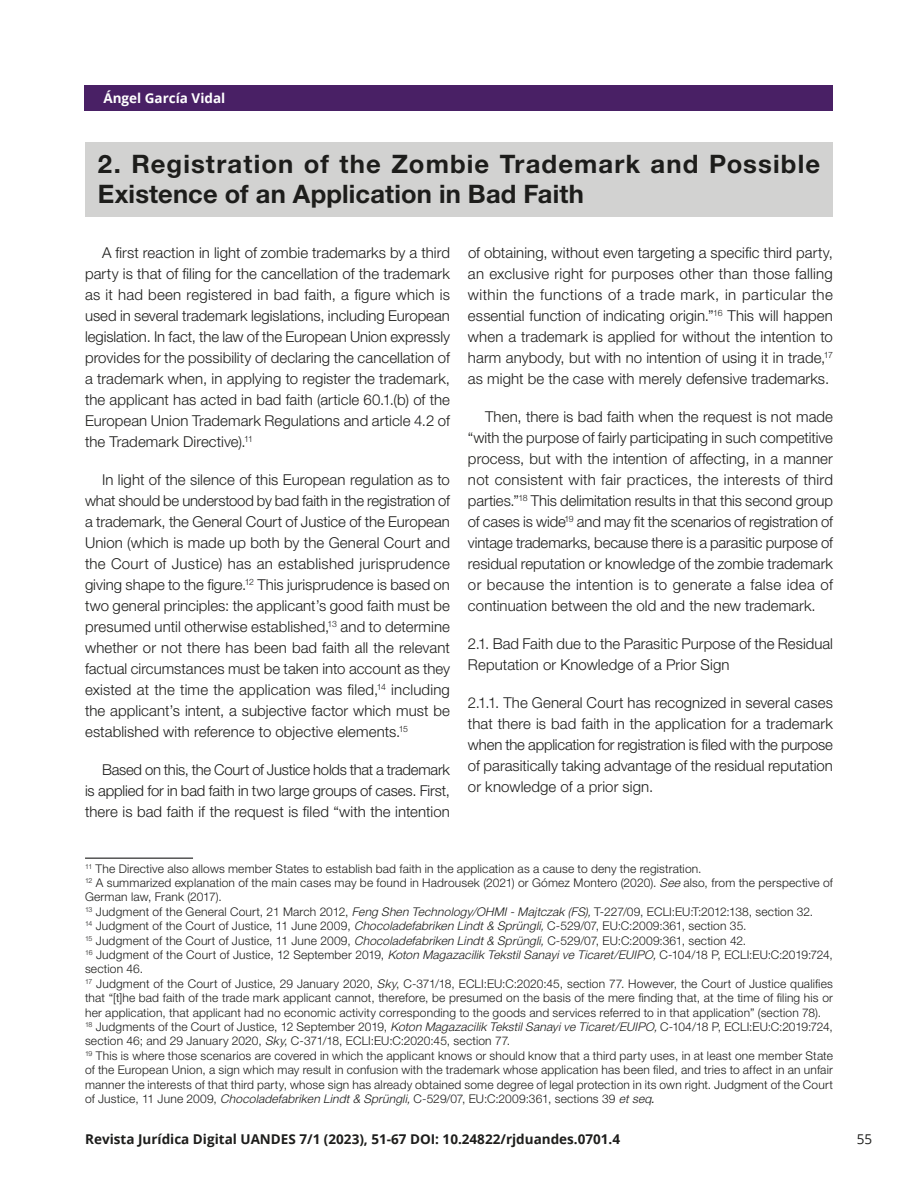
<style>
.page{position:relative;width:918px;height:1188px;background:#fff}
.page>*{position:absolute;margin:0;border:0;box-sizing:border-box;transform-origin:0 0}
.t1{font:700 25.5px/30.6px "Helvetica Neue LT Std";letter-spacing:.035em;color:#1d1d1b}
.t2{font:300 15px/21px "Helvetica Neue LT Std";letter-spacing:.005em;color:#1d1d1b;text-align:justify}
.t3{font:700 13.5px "Open Sans";color:#1d1d1b}
.t4{font:700 13.5px "Open Sans";color:#fff}
.t5{font:13.5px "Open Sans";color:#1d1d1b}
.t6{font:300 12px/14.4px "Helvetica Neue LT Std";letter-spacing:.015em;color:#1d1d1b}
.s1{font-style:italic}
.s2{font-family:"Helvetica Neue";font-weight:400;font-style:italic}
</style>
<div class="page">
<div style="left:84px;top:85px;width:749px;height:26px;background:#492065"></div>
<div style="left:85px;top:142px;width:748px;height:74px;background:#d2d2d1"></div>
<hr style="left:85px;top:858px;width:108px;height:1px;background:#1d1d1b">
<p class="t4" style="left:103px;top:89px;width:123px">Ángel García Vidal</p>
<h1 class="t1" style="left:98px;top:148px;width:724px">2. Registration of the Zombie Trademark and Possible<br>Existence of an Application in Bad Faith</h1>
<p class="t2" style="left:85px;top:242px;width:367px;text-indent:17px">A first reaction in light of zombie trademarks by a third party is that of filing for the cancellation of the trademark as it had been registered in bad faith, a figure which is used in several trademark legislations, including European legislation. In fact, the law of the European Union expressly provides for the possibility of declaring the cancellation of a trademark when, in applying to register the trademark, the applicant has acted in bad faith (article 60.1.(b) of the European Union Trademark Regulations and article 4.2 of the Trademark Directive).<sup>11</sup></p>
<p class="t2" style="left:85px;top:469px;width:367px;text-indent:17px">In light of the silence of this European regulation as to what should be understood by bad faith in the registration of a trademark, the General Court of Justice of the European Union (which is made up both by the General Court and the Court of Justice) has an established jurisprudence giving shape to the figure.<sup>12</sup> This jurisprudence is based on two general principles: the applicant’s good faith must be presumed until otherwise established,<sup>13</sup> and to determine whether or not there has been bad faith all the relevant factual circumstances must be taken into account as they existed at the time the application was filed,<sup>14</sup> including the applicant’s intent, a subjective factor which must be established with reference to objective elements.<sup>15</sup></p>
<p class="t2" style="left:85px;top:759px;width:366px;text-indent:17px">Based on this, the Court of Justice holds that a trademark is applied for in bad faith in two large groups of cases. First, there is bad faith if the request is filed “with the intention</p>
<p class="t2" style="left:468px;top:242px;width:366px">of obtaining, without even targeting a specific third party, an exclusive right for purposes other than those falling within the functions of a trade mark, in particular the essential function of indicating origin.”<sup>16</sup> This will happen when a trademark is applied for without the intention to harm anybody, but with no intention of using it in trade,<sup>17 </sup>as might be the case with merely defensive trademarks.</p>
<p class="t2" style="left:468px;top:406px;width:367px;text-indent:17px">Then, there is bad faith when the request is not made “with the purpose of fairly participating in such competitive process, but with the intention of affecting, in a manner not consistent with fair practices, the interests of third parties.”<sup>18</sup> This delimitation results in that this second group of cases is wide<sup>19</sup> and may fit the scenarios of registration of vintage trademarks, because there is a parasitic purpose of residual reputation or knowledge of the zombie trademark or because the intention is to generate a false idea of continuation between the old and the new trademark.</p>
<p class="t2" style="left:468px;top:633px;width:367px">2.1. Bad Faith due to the Parasitic Purpose of the Residual<br>Reputation or Knowledge of a Prior Sign</p>
<p class="t2" style="left:468px;top:692px;width:366px">2.1.1. The General Court has recognized in several cases that there is bad faith in the application for a trademark when the application for registration is filed with the purpose of parasitically taking advantage of the residual reputation or knowledge of a prior sign.</p>
<p class="t6" style="left:85px;top:861px;width:749px"><sup>11</sup> The Directive also allows member States to establish bad faith in the application as a cause to deny the registration.<br><sup>12</sup> A summarized explanation of the main cases may be found in Hadrousek (2021) or Gómez Montero (2020). <span class="s1">See</span> also, from the perspective of German law, Frank (2017).<br><sup>13</sup> Judgment of the General Court, 21 March 2012, <span class="s1">Feng Shen Technology/OHMI-Majtczak (FS),</span>T-227/09, ECLI:EU:T:2012:138, section 32.<br><sup>14</sup> Judgment of the Court of Justice, 11 June 2009, <span class="s1">Chocoladefabriken Lindt&amp; Sprüngli,</span>C-529/07, EU:C:2009:361, section 35.<br><sup>15</sup> Judgment of the Court of Justice, 11 June 2009, <span class="s1">Chocoladefabriken Lindt&amp; Sprüngli,</span>C-529/07, EU:C:2009:361, section 42.<br><sup>16</sup> Judgment of the Court of Justice, 12 September 2019, <span class="s1">Koton Magazacilik TekstilSanayive Ticaret/EUIPO,</span>C-104/18 P, ECLI:EU:C:2019:724, section 46.<br><sup>17</sup> Judgment of the Court of Justice, 29 January 2020, <span class="s1">Sky</span>, C-371/18, ECLI:EU:C:2020:45, section 77. However, the Court of Justice qualifies that “[t]he bad faith of the trade mark applicant cannot, therefore, be presumed on the basis of the mere finding that, at the time of filing his or her application, that applicant had no economic activity corresponding to the goods and services referred to in that application” (section 78).<br><sup>18</sup> Judgments of the Court of Justice, 12 September 2019, <span class="s1">Koton Magazacilik TekstilSanayive Ticaret/EUIPO,</span>C-104/18 P, ECLI:EU:C:2019:724, section 46; and 29 January 2020, <span class="s1">Sky</span>, C-371/18, ECLI:EU:C:2020:45, section 77.<br><sup>19</sup> This is where those scenarios are covered in which the applicant knows or should know that a third party uses, in at least one member State of the European Union, a sign which may result in confusion with the trademark whose application has been filed, and tries to affect in an unfair manner the interests of that third party, whose sign has already obtained some degree of legal protection in its own right. Judgment of the Court of Justice, 11 June 2009, <span class="s1">Chocoladefabriken Lindt&amp; Sprüngli,</span>C-529/07, EU:C:2009:361, sections 39 <span class="s1">etseq</span><span class="s2">.</span></p>
<p class="t3" style="left:85px;top:1130px;width:536px">Revista Jurídica Digital UANDES 7/1 (2023), 51-67 DOI: 10.24822/rjduandes.0701.4</p>
<p class="t5" style="left:857px;top:1130px;width:17px">55</p>
</div>
